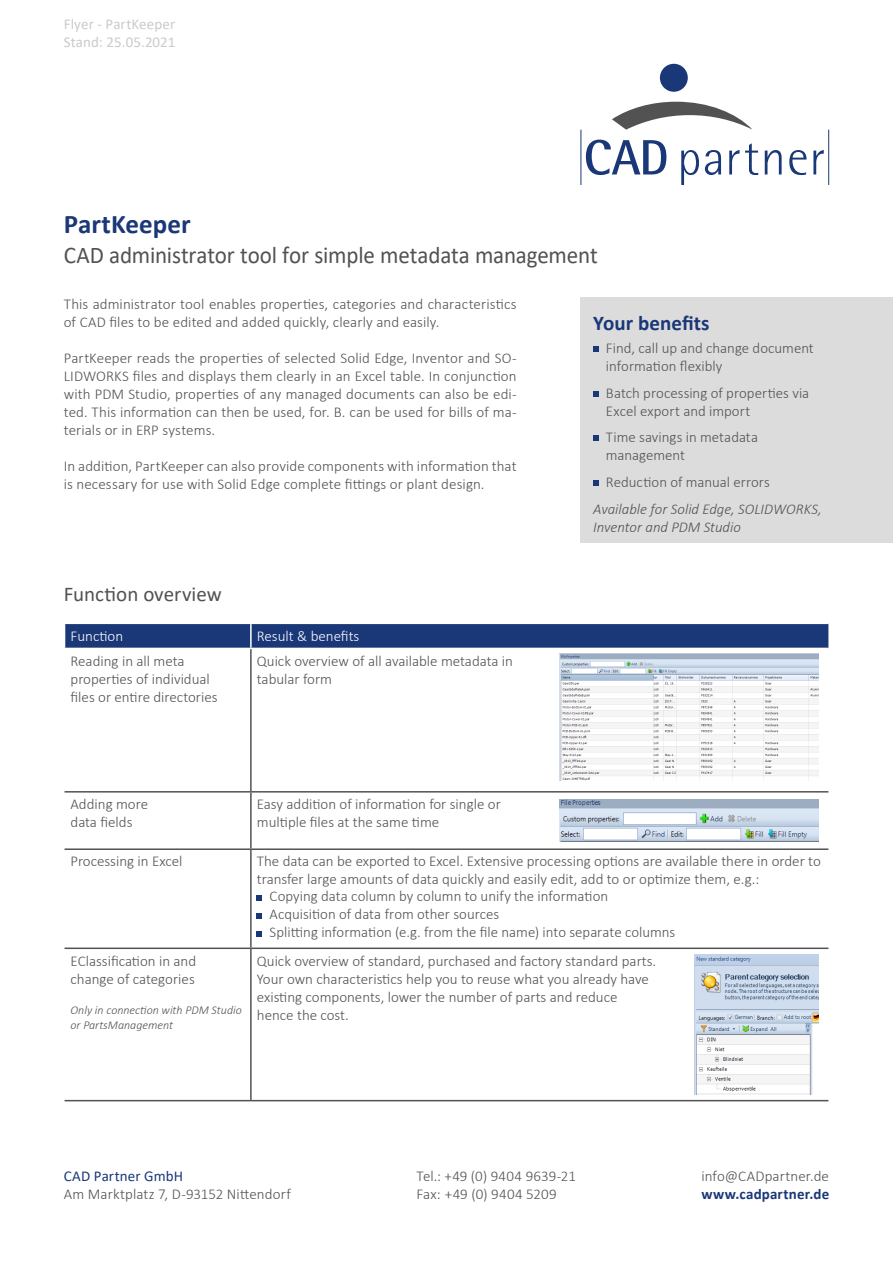
<style>
.page{position:relative;width:893px;height:1263px;background:#fff}
.page>*{position:absolute;margin:0;border:0;box-sizing:border-box;transform-origin:0 0}
.t1{font:700 27px "Calibri";color:#1a3778}
.t2{font:24px "Calibri";letter-spacing:-.01em;color:#525252;scale:.96 1}
.t3{font:21px "Calibri";color:#525252}
.t4{font:700 21px "Calibri";color:#1a3778}
.Absatzformat_1{font:300 15px/18px "Calibri";color:#525252}
.Absatzformat_1-2{font:italic 300 15px/18px "Calibri";color:#525252}
.t5{font:15px "Calibri";letter-spacing:.005em;color:#cbcbcb}
.t6{font:300 15px "Calibri";color:#fff}
.t7{font:700 15px "Calibri";letter-spacing:.01em;color:#1a3778}
.t8{font:15px "Calibri";letter-spacing:.005em;color:#1a3778}
.t9{font:italic 300 12px/15px "Calibri";color:#525252}
</style>
<div class="page">
<div style="left:580px;top:298px;width:313px;height:245px;background:#dcdcdc"></div>
<svg style="left:593px;top:347px;width:5px;height:5px"></svg>
<svg style="left:593px;top:391px;width:5px;height:5px"></svg>
<svg style="left:593px;top:436px;width:5px;height:5px"></svg>
<svg style="left:593px;top:480px;width:5px;height:5px"></svg>
<div style="left:660px;top:64px;width:28px;height:28px;background:#1a3878;border-radius:50%"></div>
<hr style="left:828px;top:130px;width:1px;height:55px;background:#1a3878">
<hr style="left:580px;top:130px;width:1px;height:55px;background:#1a3878">
<svg style="left:586px;top:140px;width:80px;height:35px"></svg>
<svg style="left:681px;top:143px;width:143px;height:42px"></svg>
<svg style="left:612px;top:102px;width:140px;height:28px"></svg>
<svg style="left:64px;top:623px;width:764px;height:25px;background:#203c7b"></svg>
<hr style="left:251px;top:623px;width:577px;height:1px;background:#fff">
<hr style="left:250px;top:624px;width:2px;height:24px;background:#fff">
<hr style="left:250px;top:649px;width:2px;height:142px;background:#525252">
<hr style="left:65px;top:791px;width:186px;height:1px;background:#525252">
<hr style="left:250px;top:792px;width:2px;height:56px;background:#525252">
<hr style="left:251px;top:791px;width:577px;height:1px;background:#525252">
<hr style="left:250px;top:850px;width:2px;height:97px;background:#525252">
<hr style="left:250px;top:949px;width:2px;height:151px;background:#525252">
<hr style="left:65px;top:848px;width:186px;height:2px;background:#525252">
<hr style="left:65px;top:947px;width:186px;height:2px;background:#525252">
<hr style="left:65px;top:1100px;width:186px;height:1px;background:#525252">
<hr style="left:251px;top:848px;width:577px;height:2px;background:#525252">
<hr style="left:251px;top:947px;width:577px;height:2px;background:#525252">
<hr style="left:251px;top:1100px;width:577px;height:1px;background:#525252">
<svg style="left:257px;top:896px;width:5px;height:5px"></svg>
<svg style="left:257px;top:914px;width:5px;height:5px"></svg>
<svg style="left:257px;top:932px;width:5px;height:5px"></svg>
<img style="left:559px;top:654px;width:260px;height:127px">
<img style="left:559px;top:800px;width:260px;height:42px">
<img style="left:694px;top:954px;width:125px;height:140px">
<p class="t5" style="left:64px;top:13px;width:113px">Flyer - PartKeeper</p>
<p class="t5" style="left:64px;top:31px;width:113px">Stand: 25.05.2021</p>
<p class="t1" style="left:64px;top:205px;width:128px">PartKeeper</p>
<p class="t2" style="left:64px;top:238px;width:558px">CAD administrator tool for simple metadata management</p>
<p class="Absatzformat_1" style="left:64px;top:295px;width:454px">This administrator tool enables properties, categories and characteristics of CAD files to be edited and added quickly, clearly and easily.</p>
<p class="Absatzformat_1" style="left:64px;top:349px;width:454px;text-align:justify">PartKeeper reads the properties of selected Solid Edge, Inventor and SO-LIDWORKS files and displays them clearly in an Excel table. In conjunction with PDM Studio, properties of any managed documents can also be edi&shy;ted. This information can then be used, for. B. can be used for bills of ma&shy;terials or in ERP systems.</p>
<p class="Absatzformat_1" style="left:64px;top:457px;width:454px">In addition, PartKeeper can also provide components with information that is necessary for use with Solid Edge complete fittings or plant design.</p>
<p class="t4" style="left:593px;top:309px;width:118px">Your benefits</p>
<p class="Absatzformat_1" style="left:606px;top:339px;width:209px">Find, call up and change document information flexibly</p>
<p class="Absatzformat_1" style="left:606px;top:384px;width:205px">Batch processing of properties via<br>Excel export and import</p>
<p class="Absatzformat_1" style="left:606px;top:428px;width:154px">Time savings in metadata management</p>
<p class="Absatzformat_1" style="left:606px;top:473px;width:166px">Reduction of manual errors</p>
<p class="Absatzformat_1-2" style="left:593px;top:500px;width:230px">Available for Solid Edge, SOLIDWORKS,<br>Inventor and PDM Studio</p>
<p class="t3" style="left:64px;top:580px;width:159px">Function overview</p>
<p class="t6" style="left:71px;top:626px;width:54px">Function</p>
<p class="t6" style="left:257px;top:626px;width:104px">Result &amp; benefits</p>
<p class="Absatzformat_1" style="left:71px;top:651px;width:116px">Reading in all meta</p>
<p class="Absatzformat_1" style="left:71px;top:669px;width:141px">properties of individual</p>
<p class="Absatzformat_1" style="left:71px;top:687px;width:149px">files or entire directories</p>
<p class="Absatzformat_1" style="left:257px;top:651px;width:258px">Quick overview of all available metadata in tabular form</p>
<p class="Absatzformat_1" style="left:71px;top:795px;width:79px">Adding more</p>
<p class="Absatzformat_1" style="left:71px;top:813px;width:63px">data fields</p>
<p class="Absatzformat_1" style="left:257px;top:795px;width:245px">Easy addition of information for single or multiple files at the same time</p>
<p class="Absatzformat_1" style="left:71px;top:852px;width:113px">Processing in Excel</p>
<p class="Absatzformat_1" style="left:257px;top:852px;width:565px">The data can be exported to Excel. Extensive processing options are available there in order to transfer large amounts of data quickly and easily edit, add to or optimize them, e.g.:</p>
<p class="Absatzformat_1" style="left:270px;top:887px;width:340px">Copying data column by column to unify the information</p>
<p class="Absatzformat_1" style="left:270px;top:905px;width:231px">Acquisition of data from other sources</p>
<p class="Absatzformat_1" style="left:270px;top:923px;width:407px">Splitting information (e.g. from the file name) into separate columns</p>
<p class="Absatzformat_1" style="left:71px;top:951px;width:127px">EClassification in and</p>
<p class="Absatzformat_1" style="left:71px;top:969px;width:126px">change of categories</p>
<p class="t9" style="left:71px;top:1002px;width:173px">Only in connection with PDM Studio or PartsManagement</p>
<p class="Absatzformat_1" style="left:257px;top:951px;width:401px">Quick overview of standard, purchased and factory standard parts.</p>
<p class="Absatzformat_1" style="left:257px;top:969px;width:393px">Your own characteristics help you to reuse what you already have</p>
<p class="Absatzformat_1" style="left:257px;top:987px;width:362px">existing components, lower the number of parts and reduce</p>
<p class="Absatzformat_1" style="left:257px;top:1005px;width:93px">hence the cost.</p>
<p class="t8" style="left:64px;top:1166px;width:121px">CAD Partner GmbH</p>
<p class="Absatzformat_1" style="left:64px;top:1185px;width:229px">Am Marktplatz 7, D-93152 Nittendorf</p>
<p class="Absatzformat_1" style="left:417px;top:1167px;width:161px">Tel.: +49 (0) 9404 9639-21</p>
<p class="Absatzformat_1" style="left:417px;top:1185px;width:142px">Fax: +49 (0) 9404 5209</p>
<p class="Absatzformat_1" style="left:701px;top:1167px;width:129px">info@CADpartner.de</p>
<p class="t7" style="left:701px;top:1183px;width:129px">www.cadpartner.de</p>
</div>
